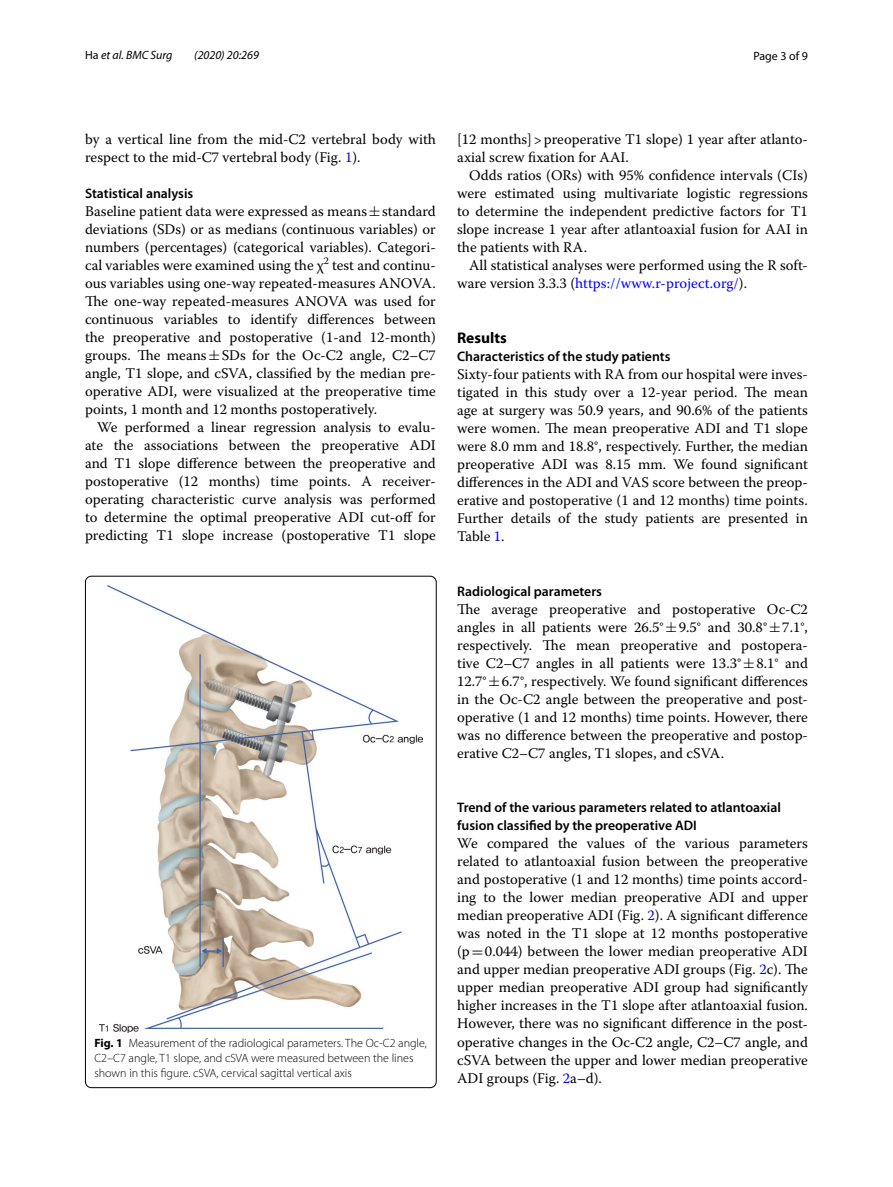
<style>
.page{position:relative;width:893px;height:1187px;background:#fff}
.page>*{position:absolute;margin:0;border:0;box-sizing:border-box;transform-origin:0 0}
.t1{font:700 15.45px "Myriad Pro";color:#000}
.t2{font:14.7px/18px "Warnock Pro";color:#000;text-align:justify}
.t3{font:600 13.8px/18px "Myriad Pro";color:#000}
.t4{font:300 12px/15px "Myriad Pro";color:#000}
.t5{font:italic 12px "Myriad Pro";color:#000}
.t6{font:12px "Myriad Pro";color:#000}
.s1{font-style:normal}
.s2{color:#00f}
.s3{font-family:"MTSY"}
.s4{font-weight:700}
</style>
<div class="page">
<img style="left:99px;top:585px;width:323px;height:447px">
<p class="t5" style="left:85px;top:48px;width:89px"><span class="s1">Ha</span> et al. BMC Surg</p>
<p class="t5" style="left:194px;top:48px;width:66px">(2020) 20:269</p>
<p class="t6" style="left:753px;top:48px;width:56px">Page 3 of 9</p>
<p class="t2" style="left:85px;top:130px;width:352px">by a vertical line from the mid-C2 vertebral body with respect to the mid-C7 vertebral body (Fig. <span class="s2">1</span>).</p>
<p class="t3" style="left:85px;top:184px;width:110px">Statistical analysis</p>
<p class="t2" style="left:85px;top:202px;width:352px">Baseline patient data were expressed as means<span class="s3">±</span>standard deviations (SDs) or as medians (continuous variables) or numbers (percentages) (categorical variables). Categori&shy;cal variables were examined using the χ<sup>2</sup> test and continu&shy;ous variables using one-way repeated-measures ANOVA.<br>The one-way repeated-measures ANOVA was used for continuous variables to identify differences between the preoperative and postoperative (1-and 12-month) groups. The means<span class="s3">±</span>SDs for the Oc-C2 angle, C2–C7 angle, T1 slope, and cSVA, classified by the median pre&shy;operative ADI, were visualized at the preoperative time points, 1 month and 12 months postoperatively.</p>
<p class="t2" style="left:85px;top:418px;width:352px;text-indent:12px">We performed a linear regression analysis to evalu&shy;ate the associations between the preoperative ADI and T1 slope difference between the preoperative and postoperative (12 months) time points. A receiver&shy;operating characteristic curve analysis was performed to determine the optimal preoperative ADI cut-off for predicting T1 slope increase (postoperative T1 slope</p>
<p class="t4" style="left:94px;top:1035px;width:334px"><span class="s4">Fig. 1</span> Measurement of the radiological parameters. The Oc-C2 angle,<br>C2–C7 angle, T1 slope, and cSVA were measured between the lines shown in this figure. cSVA, cervical sagittal vertical axis</p>
<p class="t2" style="left:457px;top:130px;width:352px">[12 months]&gt;preoperative T1 slope) 1 year after atlanto&shy;axial screw fixation for AAI.</p>
<p class="t2" style="left:457px;top:166px;width:352px;text-indent:12px">Odds ratios (ORs) with 95% confidence intervals (CIs) were estimated using multivariate logistic regressions to determine the independent predictive factors for T1 slope increase 1 year after atlantoaxial fusion for AAI in the patients with RA.</p>
<p class="t2" style="left:457px;top:256px;width:352px;text-indent:12px">All statistical analyses were performed using the R soft&shy;ware version 3.3.3 (<span class="s2">https://www.r-project.org/</span>).</p>
<p class="t1" style="left:457px;top:327px;width:51px">Results</p>
<p class="t3" style="left:457px;top:346px;width:215px">Characteristics of the study patients</p>
<p class="t2" style="left:457px;top:364px;width:352px">Sixty-four patients with RA from our hospital were inves&shy;tigated in this study over a 12-year period. The mean age at surgery was 50.9 years, and 90.6% of the patients were women. The mean preoperative ADI and T1 slope were 8.0 mm and 18.8°, respectively. Further, the median preoperative ADI was 8.15 mm. We found significant differences in the ADI and VAS score between the preop&shy;erative and postoperative (1 and 12 months) time points.<br>Further details of the study patients are presented in Table <span class="s2">1</span>.</p>
<p class="t3" style="left:457px;top:581px;width:146px">Radiological parameters</p>
<p class="t2" style="left:457px;top:599px;width:352px">The average preoperative and postoperative Oc-C2 angles in all patients were 26.5°<span class="s3">±</span>9.5° and 30.8°<span class="s3">±</span>7.1°, respectively. The mean preoperative and postopera&shy;tive C2–C7 angles in all patients were 13.3°<span class="s3">±</span>8.1° and 12.7°<span class="s3">±</span>6.7°, respectively. We found significant differences in the Oc-C2 angle between the preoperative and post&shy;operative (1 and 12 months) time points. However, there was no difference between the preoperative and postop&shy;erative C2–C7 angles, T1 slopes, and cSVA.</p>
<p class="t3" style="left:457px;top:798px;width:325px">Trend of the various parameters related to atlantoaxial fusion classified by the preoperative ADI</p>
<p class="t2" style="left:457px;top:834px;width:352px">We compared the values of the various parameters related to atlantoaxial fusion between the preoperative and postoperative (1 and 12 months) time points accord&shy;ing to the lower median preoperative ADI and upper median preoperative ADI (Fig. <span class="s2">2</span>). A significant difference was noted in the T1 slope at 12 months postoperative (p<span class="s3">=</span>0.044) between the lower median preoperative ADI and upper median preoperative ADI groups (Fig. <span class="s2">2</span>c). The upper median preoperative ADI group had significantly higher increases in the T1 slope after atlantoaxial fusion.<br>However, there was no significant difference in the post&shy;operative changes in the Oc-C2 angle, C2–C7 angle, and cSVA between the upper and lower median preoperative ADI groups (Fig. <span class="s2">2</span>a–d).</p>
</div>
